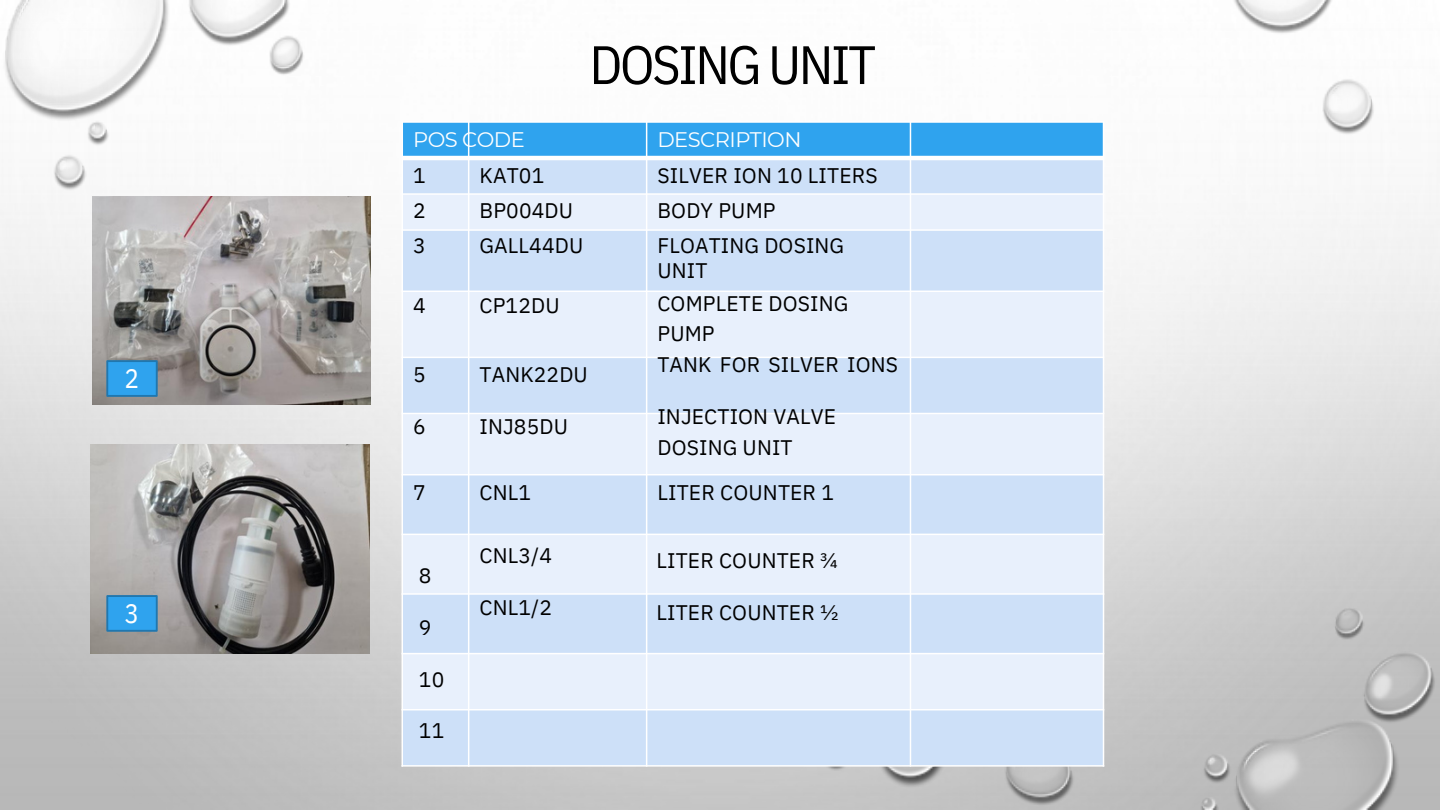
<style>
.page{position:relative;width:1440px;height:810px;background:#fff}
.page>*{position:absolute;margin:0;border:0;box-sizing:border-box;transform-origin:0 0}
.t1{font:54px "IBM Plex Sans Cond";letter-spacing:-.045em;color:#000}
.t2{font:27px "IBM Plex Sans Cond";color:#fff}
.t3{font:21.15px "IBM Plex Sans";letter-spacing:.005em;color:#000}
.t4{font:21px/34.8px "IBM Plex Sans";letter-spacing:.005em;color:#000}
.t5{font:21px "Montserrat";letter-spacing:-.025em;color:#fff}
</style>
<div class="page">
<img style="left:0;top:0;width:1440px;height:810px">
<div style="left:402px;top:122px;width:67px;height:36px;background:#2fa3ee"></div>
<div style="left:469px;top:122px;width:178px;height:36px;background:#2fa3ee"></div>
<div style="left:647px;top:122px;width:263px;height:36px;background:#2fa3ee"></div>
<div style="left:910px;top:122px;width:194px;height:36px;background:#2fa3ee"></div>
<div style="left:402px;top:158px;width:67px;height:36px;background:#cde0f8"></div>
<div style="left:469px;top:158px;width:178px;height:36px;background:#cde0f8"></div>
<div style="left:647px;top:158px;width:263px;height:36px;background:#cde0f8"></div>
<div style="left:910px;top:158px;width:194px;height:36px;background:#cde0f8"></div>
<div style="left:402px;top:194px;width:67px;height:36px;background:#e8f0fc"></div>
<div style="left:469px;top:194px;width:178px;height:36px;background:#e8f0fc"></div>
<div style="left:647px;top:194px;width:263px;height:36px;background:#e8f0fc"></div>
<div style="left:910px;top:194px;width:194px;height:36px;background:#e8f0fc"></div>
<div style="left:402px;top:230px;width:67px;height:61px;background:#cde0f8"></div>
<div style="left:469px;top:230px;width:178px;height:61px;background:#cde0f8"></div>
<div style="left:647px;top:230px;width:263px;height:61px;background:#cde0f8"></div>
<div style="left:910px;top:230px;width:194px;height:61px;background:#cde0f8"></div>
<div style="left:402px;top:291px;width:67px;height:66px;background:#e8f0fc"></div>
<div style="left:469px;top:291px;width:178px;height:66px;background:#e8f0fc"></div>
<div style="left:647px;top:291px;width:263px;height:66px;background:#e8f0fc"></div>
<div style="left:910px;top:291px;width:194px;height:66px;background:#e8f0fc"></div>
<div style="left:402px;top:357px;width:67px;height:57px;background:#cde0f8"></div>
<div style="left:469px;top:357px;width:178px;height:57px;background:#cde0f8"></div>
<div style="left:647px;top:357px;width:263px;height:57px;background:#cde0f8"></div>
<div style="left:910px;top:357px;width:194px;height:57px;background:#cde0f8"></div>
<div style="left:402px;top:414px;width:67px;height:61px;background:#e8f0fc"></div>
<div style="left:469px;top:414px;width:178px;height:61px;background:#e8f0fc"></div>
<div style="left:647px;top:414px;width:263px;height:61px;background:#e8f0fc"></div>
<div style="left:910px;top:414px;width:194px;height:61px;background:#e8f0fc"></div>
<div style="left:402px;top:475px;width:67px;height:59px;background:#cde0f8"></div>
<div style="left:469px;top:475px;width:178px;height:59px;background:#cde0f8"></div>
<div style="left:647px;top:475px;width:263px;height:59px;background:#cde0f8"></div>
<div style="left:910px;top:475px;width:194px;height:59px;background:#cde0f8"></div>
<div style="left:402px;top:534px;width:67px;height:60px;background:#e8f0fc"></div>
<div style="left:469px;top:534px;width:178px;height:60px;background:#e8f0fc"></div>
<div style="left:647px;top:534px;width:263px;height:60px;background:#e8f0fc"></div>
<div style="left:910px;top:534px;width:194px;height:60px;background:#e8f0fc"></div>
<div style="left:402px;top:594px;width:67px;height:60px;background:#cde0f8"></div>
<div style="left:469px;top:594px;width:178px;height:60px;background:#cde0f8"></div>
<div style="left:647px;top:594px;width:263px;height:60px;background:#cde0f8"></div>
<div style="left:910px;top:594px;width:194px;height:60px;background:#cde0f8"></div>
<div style="left:402px;top:654px;width:67px;height:56px;background:#e8f0fc"></div>
<div style="left:469px;top:654px;width:178px;height:56px;background:#e8f0fc"></div>
<div style="left:647px;top:654px;width:263px;height:56px;background:#e8f0fc"></div>
<div style="left:910px;top:654px;width:194px;height:56px;background:#e8f0fc"></div>
<div style="left:402px;top:710px;width:67px;height:56px;background:#cde0f8"></div>
<div style="left:469px;top:710px;width:178px;height:56px;background:#cde0f8"></div>
<div style="left:647px;top:710px;width:263px;height:56px;background:#cde0f8"></div>
<div style="left:910px;top:710px;width:194px;height:56px;background:#cde0f8"></div>
<hr style="left:468px;top:121px;width:1px;height:646px;background:#fff">
<hr style="left:646px;top:121px;width:1px;height:646px;background:#fff">
<hr style="left:910px;top:121px;width:1px;height:646px;background:#fff">
<hr style="left:402px;top:156px;width:702px;height:4px;background:#fff">
<hr style="left:402px;top:193px;width:702px;height:2px;background:#fff">
<hr style="left:402px;top:229px;width:702px;height:2px;background:#fff">
<hr style="left:402px;top:291px;width:702px;height:1px;background:#fff">
<hr style="left:402px;top:357px;width:702px;height:1px;background:#fff">
<hr style="left:402px;top:413px;width:702px;height:1px;background:#fff">
<hr style="left:402px;top:474px;width:702px;height:1px;background:#fff">
<hr style="left:402px;top:534px;width:702px;height:1px;background:#fff">
<hr style="left:402px;top:593px;width:702px;height:2px;background:#fff">
<hr style="left:402px;top:653px;width:702px;height:1px;background:#fff">
<hr style="left:402px;top:709px;width:702px;height:1px;background:#fff">
<hr style="left:402px;top:121px;width:1px;height:646px;background:#fff">
<hr style="left:1103px;top:121px;width:1px;height:646px;background:#fff">
<hr style="left:402px;top:121px;width:702px;height:2px;background:#fff">
<hr style="left:402px;top:765px;width:702px;height:2px;background:#fff">
<img style="left:93px;top:197px;width:277px;height:208px">
<img style="left:91px;top:445px;width:279px;height:209px">
<div style="left:107px;top:361px;width:50px;height:35px;background:#2fa3ee"></div>
<div style="left:106px;top:360px;width:52px;height:37px;border:2px solid #2077af"></div>
<div style="left:107px;top:596px;width:50px;height:35px;background:#2fa3ee"></div>
<div style="left:106px;top:595px;width:52px;height:37px;border:2px solid #2077af"></div>
<p class="t2" style="left:124px;top:360px;width:16px">2</p>
<p class="t2" style="left:124px;top:595px;width:16px">3</p>
<p class="t1" style="left:590px;top:29px;width:288px">DOSING UNIT</p>
<p class="t5" style="left:413px;top:127px;width:113px">POS CODE</p>
<p class="t5" style="left:657px;top:127px;width:146px">DESCRIPTION</p>
<p class="t3" style="left:413px;top:162px;width:14px">1</p>
<p class="t3" style="left:480px;top:162px;width:66px">KAT01</p>
<p class="t3" style="left:657px;top:162px;width:222px">SILVER ION 10 LITERS</p>
<p class="t4" style="left:413px;top:193px;width:14px">2<br>3</p>
<p class="t4" style="left:413px;top:288px;width:14px">4</p>
<p class="t4" style="left:413px;top:357px;width:14px">5</p>
<p class="t4" style="left:413px;top:409px;width:14px">6</p>
<p class="t4" style="left:480px;top:193px;width:105px">BP004DU<br>GALL44DU</p>
<p class="t4" style="left:480px;top:288px;width:82px">CP12DU</p>
<p class="t4" style="left:480px;top:357px;width:110px">TANK22DU</p>
<p class="t4" style="left:480px;top:409px;width:90px">INJ85DU</p>
<p class="t3" style="left:413px;top:478px;width:14px">7</p>
<p class="t3" style="left:480px;top:478px;width:53px">CNL1</p>
<p class="t4" style="left:419px;top:558px;width:14px">8</p>
<p class="t4" style="left:419px;top:610px;width:14px">9</p>
<p class="t4" style="left:419px;top:661px;width:27px">10</p>
<p class="t4" style="left:419px;top:713px;width:27px">11</p>
<p class="t4" style="left:480px;top:538px;width:74px">CNL3/4</p>
<p class="t4" style="left:480px;top:590px;width:74px">CNL1/2</p>
<p class="t4" style="left:657px;top:193px;width:120px">BODY PUMP</p>
<p class="t4" style="left:657px;top:228px;width:188px">FLOATING DOSING</p>
<p class="t4" style="left:657px;top:253px;width:52px">UNIT</p>
<p class="t4" style="left:657px;top:285px;width:193px">COMPLETE DOSING</p>
<p class="t4" style="left:657px;top:316px;width:59px">PUMP</p>
<p class="t4" style="left:657px;top:347px;width:242px">TANK FOR SILVER IONS</p>
<p class="t4" style="left:657px;top:399px;width:180px">INJECTION VALVE</p>
<p class="t4" style="left:657px;top:429px;width:137px">DOSING UNIT</p>
<p class="t3" style="left:657px;top:478px;width:178px">LITER COUNTER 1</p>
<p class="t4" style="left:657px;top:543px;width:182px">LITER COUNTER ¾</p>
<p class="t4" style="left:657px;top:595px;width:183px">LITER COUNTER ½</p>
</div>
